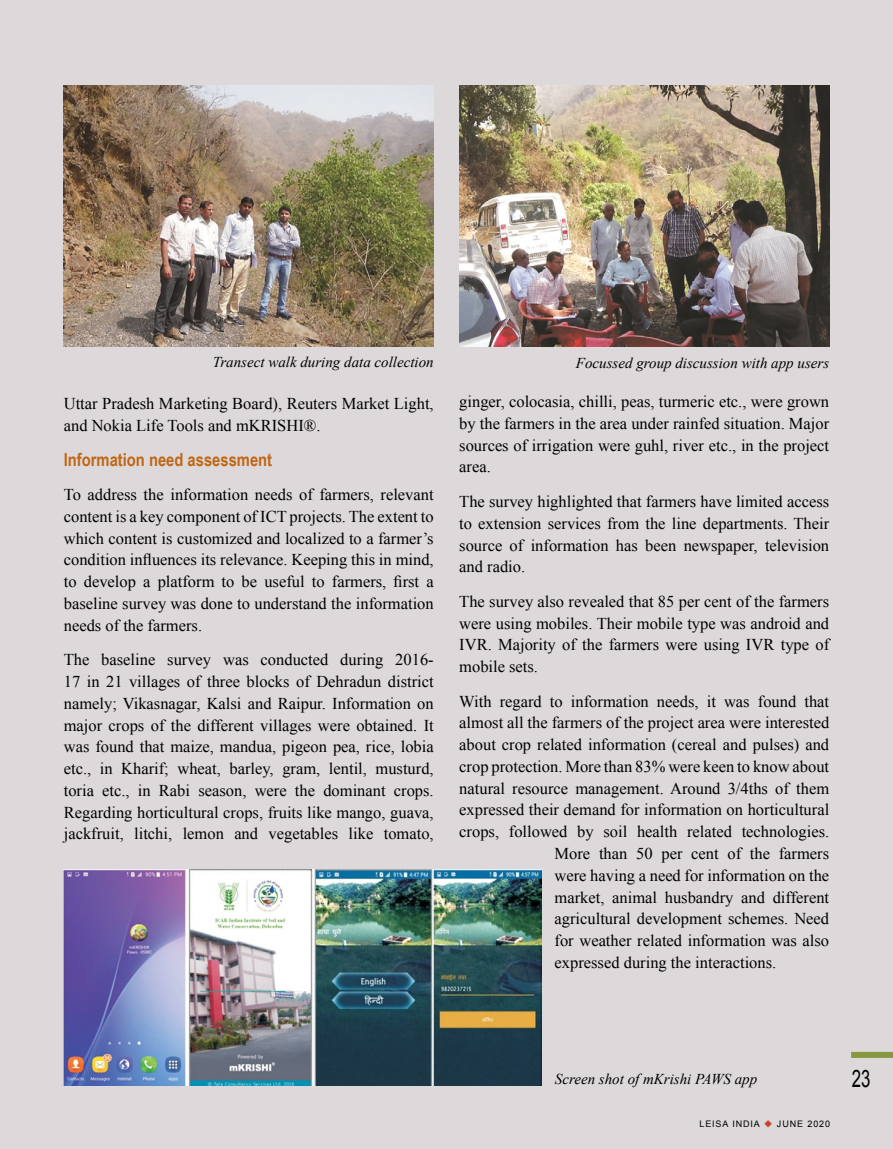
<style>
.page{position:relative;width:893px;height:1149px;background:#fff}
.page>*{position:absolute;margin:0;border:0;box-sizing:border-box;transform-origin:0 0}
.t1{font:24px "Arial";color:#000;scale:.7 1}
.t2{font:700 18px "Arial Narrow";color:#c06716}
.t3{font:16.5px/21.8px "Times New Roman";color:#000;text-align:justify}
.t4{font:italic 15px "Times New Roman";color:#000}
.t5{font:9px "Arial";letter-spacing:.1em;color:#000}
.s1{color:#ca422c}
</style>
<div class="page">
<div style="left:0;top:0;width:893px;height:1148px;background:#ddd8d9"></div>
<img style="left:64px;top:85px;width:370px;height:261px">
<img style="left:459px;top:85px;width:370px;height:261px">
<img style="left:64px;top:869px;width:478px;height:215px">
<div style="left:851px;top:1051px;width:42px;height:6px;background:#87983f"></div>
<p class="t4" style="left:213px;top:351px;width:222px">Transect walk during data collection</p>
<p class="t4" style="left:576px;top:352px;width:255px">Focussed group discussion with app users</p>
<p class="t3" style="left:64px;top:392px;width:371px">Uttar Pradesh Marketing Board), Reuters Market Light, and Nokia Life Tools and mKRISHI®.</p>
<p class="t2" style="left:64px;top:445px;width:210px">Information need assessment</p>
<p class="t3" style="left:64px;top:483px;width:371px">To address the information needs of farmers, relevant content is a key component of ICT projects. The extent to which content is customized and localized to a farmer’s condition influences its relevance. Keeping this in mind, to develop a platform to be useful to farmers, first a baseline survey was done to understand the information needs of the farmers.</p>
<p class="t3" style="left:64px;top:648px;width:371px">The baseline survey was conducted during 2016- 17 in 21 villages of three blocks of Dehradun district namely; Vikasnagar, Kalsi and Raipur. Information on major crops of the different villages were obtained. It was found that maize, mandua, pigeon pea, rice, lobia etc., in Kharif; wheat, barley, gram, lentil, musturd, toria etc., in Rabi season, were the dominant crops.<br>Regarding horticultural crops, fruits like mango, guava, jackfruit, litchi, lemon and vegetables like tomato,</p>
<p class="t3" style="left:459px;top:390px;width:371px">ginger, colocasia, chilli, peas, turmeric etc., were grown by the farmers in the area under rainfed situation. Major sources of irrigation were guhl, river etc., in the project area.</p>
<p class="t3" style="left:459px;top:490px;width:371px">The survey highlighted that farmers have limited access to extension services from the line departments. Their source of information has been newspaper, television and radio.</p>
<p class="t3" style="left:459px;top:590px;width:371px">The survey also revealed that 85 per cent of the farmers were using mobiles. Their mobile type was android and IVR. Majority of the farmers were using IVR type of mobile sets.</p>
<p class="t3" style="left:459px;top:689px;width:371px">With regard to information needs, it was found that</p>
<p class="t3" style="left:459px;top:711px;width:371px">almost all the farmers of the project area were interested</p>
<p class="t3" style="left:459px;top:733px;width:371px">about crop related information (cereal and pulses) and</p>
<p class="t3" style="left:459px;top:755px;width:371px">crop protection. More than 83% were keen to know about</p>
<p class="t3" style="left:459px;top:776px;width:371px">natural resource management. Around 3/4ths of them</p>
<p class="t3" style="left:459px;top:798px;width:371px">expressed their demand for information on horticultural</p>
<p class="t3" style="left:459px;top:820px;width:371px">crops, followed by soil health related technologies.</p>
<p class="t3" style="left:555px;top:842px;width:276px">More than 50 per cent of the farmers</p>
<p class="t3" style="left:555px;top:863px;width:276px">were having a need for information on the</p>
<p class="t3" style="left:555px;top:885px;width:276px">market, animal husbandry and different</p>
<p class="t3" style="left:555px;top:907px;width:276px">agricultural development schemes. Need</p>
<p class="t3" style="left:555px;top:929px;width:276px">for weather related information was also</p>
<p class="t3" style="left:555px;top:950px;width:223px">expressed during the interactions.</p>
<p class="t4" style="left:555px;top:1067px;width:204px">Screen shot of mKrishi PAWS app</p>
<h1 class="t1" style="left:852px;top:1062px;width:28px">23</h1>
<p class="t5" style="left:699px;top:1117px;width:132px">LEISA INDIA <span class="s1">◆</span> JUNE 2020</p>
</div>
